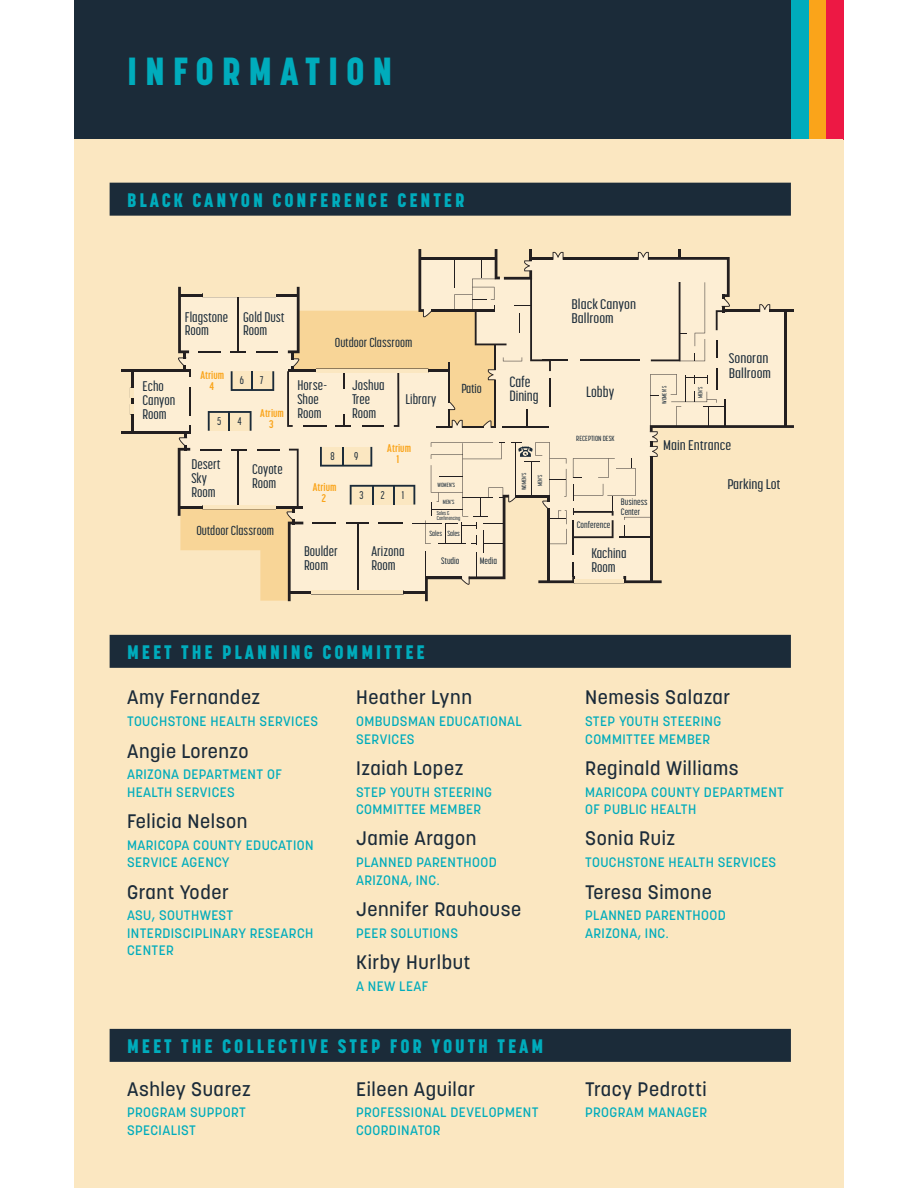
<style>
.page{position:relative;width:918px;height:1188px;background:#fff}
.page>*{position:absolute;margin:0;border:0;box-sizing:border-box;transform-origin:0 0}
.t1{font:800 38.85px "Korolev Condensed";letter-spacing:.2em;color:#00acbc}
.t2{font:500 19.35px "Korolev";letter-spacing:.03em;color:#1b2b39}
.t3{font:800 19.35px "Korolev Condensed";letter-spacing:.15em;color:#00acbc}
.t4{font:500 14.85px/13.8px "Korolev Compressed";color:#1b2b39;scale:1.1 1}
.t5{font:500 13.95px/14px "Korolev Compressed";color:#1b2b39;scale:1.1 1}
.t6{font:500 13.95px/14.9px "Korolev Compressed";color:#1b2b39;scale:1.2 1}
.t7{font:500 13.65px/17.4px "Korolev";letter-spacing:.03em;color:#00acbc}
.t8{font:500 12.9px "Korolev Compressed";color:#1b2b39;scale:1.1 1}
.t9{font:700 11.1px/11.1px "Korolev Compressed";color:#faa41a;text-align:center;scale:1.1 1}
.t10{font:500 11.1px "Korolev Compressed";color:#1b2b39}
.t11{font:500 9.3px "Korolev Compressed";color:#1b2b39;scale:1.1 1}
.t12{font:500 7.35px "Korolev Compressed";color:#1b2b39;scale:1.1 1}
.t13{font:500 6px "Korolev Compressed";color:#1b2b39;scale:1.1 1}
.t14{font:500 5.55px "Korolev Compressed";color:#1b2b39;scale:1.1 1}
</style>
<div class="page">
<div style="left:75px;top:0;width:768px;height:140px;background:#1b2b39"></div>
<div style="left:826px;top:0;width:17px;height:140px;background:#ed1844"></div>
<div style="left:808px;top:0;width:18px;height:140px;background:#faa41a"></div>
<div style="left:791px;top:0;width:17px;height:140px;background:#00acbc"></div>
<div style="left:75px;top:140px;width:768px;height:1048px;background:#fbe7c1"></div>
<svg style="left:133px;top:372px;width:45px;height:144px"></svg>
<hr style="left:121px;top:369px;width:69px;height:3px;background:#231f20">
<hr style="left:121px;top:431px;width:69px;height:3px;background:#231f20">
<hr style="left:131px;top:370px;width:2px;height:62px;background:#231f20">
<hr style="left:130px;top:388px;width:4px;height:10px;background:#fbe7c1">
<hr style="left:130px;top:404px;width:4px;height:10px;background:#fbe7c1">
<svg style="left:178px;top:249px;width:616px;height:352px"></svg>
<div style="left:110px;top:635px;width:681px;height:33px;background:#1b2b39"></div>
<div style="left:110px;top:1029px;width:681px;height:33px;background:#1b2b39"></div>
<div style="left:110px;top:183px;width:681px;height:33px;background:#1b2b39"></div>
<h1 class="t1" style="left:127px;top:49px;width:267px">INFORMATION</h1>
<h2 class="t3" style="left:127px;top:189px;width:339px">BLACK CANYON CONFERENCE CENTER</h2>
<p class="t5" style="left:143px;top:380px;width:31px">Echo<br>Canyon<br>Room</p>
<p class="t6" style="left:572px;top:297px;width:55px">Black Canyon</p>
<p class="t5" style="left:185px;top:311px;width:41px">Flagstone</p>
<p class="t6" style="left:572px;top:312px;width:37px">Ballroom</p>
<p class="t5" style="left:185px;top:325px;width:23px">Room</p>
<p class="t5" style="left:243px;top:311px;width:39px">Gold Dust<br>Room</p>
<p class="t8" style="left:335px;top:337px;width:72px">Outdoor Classroom</p>
<p class="t9" style="left:200px;top:369px;width:23px">Atrium<br>4</p>
<p class="t10" style="left:240px;top:376px;width:6px">6</p>
<p class="t10" style="left:260px;top:376px;width:5px">7</p>
<p class="t10" style="left:217px;top:416px;width:6px">5</p>
<p class="t10" style="left:238px;top:416px;width:6px">4</p>
<p class="t9" style="left:260px;top:408px;width:23px">Atrium<br>3</p>
<p class="t5" style="left:191px;top:458px;width:28px">Desert<br>Sky<br>Room</p>
<p class="t5" style="left:252px;top:463px;width:29px">Coyote<br>Room</p>
<p class="t8" style="left:196px;top:525px;width:72px">Outdoor Classroom</p>
<p class="t5" style="left:297px;top:379px;width:28px">Horse-<br>Shoe<br>Room</p>
<p class="t5" style="left:352px;top:379px;width:31px">Joshua<br>Tree<br>Room</p>
<p class="t5" style="left:406px;top:393px;width:30px">Library</p>
<p class="t10" style="left:331px;top:451px;width:6px">8</p>
<p class="t10" style="left:354px;top:451px;width:6px">9</p>
<p class="t9" style="left:387px;top:443px;width:23px">Atrium<br>1</p>
<p class="t8" style="left:461px;top:384px;width:20px">Patio</p>
<p class="t4" style="left:509px;top:376px;width:28px">Cafe<br>Dining</p>
<p class="t4" style="left:586px;top:386px;width:27px">Lobby</p>
<p class="t12" style="left:576px;top:436px;width:36px">RECEPTION DESK</p>
<p class="t9" style="left:313px;top:482px;width:23px">Atrium<br>2</p>
<p class="t5" style="left:304px;top:545px;width:32px">Boulder<br>Room</p>
<p class="t10" style="left:360px;top:491px;width:6px">3</p>
<p class="t10" style="left:381px;top:491px;width:6px">2</p>
<p class="t10" style="left:402px;top:491px;width:4px">1</p>
<p class="t5" style="left:372px;top:545px;width:32px">Arizona<br>Room</p>
<p class="t13" style="left:437px;top:482px;width:18px">WOMEN’S</p>
<p class="t13" style="left:522px;top:490px;width:18px;rotate:-90deg">WOMEN’S</p>
<p class="t13" style="left:538px;top:486px;width:12px;rotate:-90deg">MEN’S</p>
<p class="t13" style="left:443px;top:499px;width:12px">MEN’S</p>
<p class="t11" style="left:621px;top:498px;width:26px">Business</p>
<p class="t14" style="left:437px;top:511px;width:13px">Sales &amp;</p>
<p class="t11" style="left:621px;top:507px;width:19px">Center</p>
<p class="t14" style="left:437px;top:516px;width:23px">Conferencing</p>
<p class="t12" style="left:430px;top:531px;width:29px">Sales Sales</p>
<p class="t11" style="left:441px;top:557px;width:18px">Studio</p>
<p class="t11" style="left:480px;top:557px;width:17px">Media</p>
<p class="t11" style="left:577px;top:521px;width:32px">Conference</p>
<p class="t5" style="left:591px;top:547px;width:33px">Kachina<br>Room</p>
<p class="t13" style="left:662px;top:404px;width:18px;rotate:-90deg">WOMEN’S</p>
<p class="t13" style="left:698px;top:398px;width:12px;rotate:-90deg">MEN’S</p>
<p class="t6" style="left:729px;top:352px;width:37px">Sonoran<br>Ballroom</p>
<p class="t6" style="left:663px;top:438px;width:58px">Main Entrance</p>
<p class="t6" style="left:727px;top:477px;width:46px">Parking Lot</p>
<h2 class="t3" style="left:127px;top:641px;width:299px">MEET THE PLANNING COMMITTEE</h2>
<h2 class="t2" style="left:127px;top:690px;width:135px">Amy Fernandez</h2>
<p class="t7" style="left:127px;top:714px;width:193px">TOUCHSTONE HEALTH SERVICES</p>
<h2 class="t2" style="left:127px;top:743px;width:123px">Angie Lorenzo</h2>
<p class="t7" style="left:127px;top:767px;width:156px">ARIZONA DEPARTMENT OF<br>HEALTH SERVICES</p>
<h2 class="t2" style="left:127px;top:813px;width:122px">Felicia Nelson</h2>
<p class="t7" style="left:127px;top:837px;width:188px">MARICOPA COUNTY EDUCATION<br>SERVICE AGENCY</p>
<h2 class="t2" style="left:127px;top:884px;width:103px">Grant Yoder</h2>
<p class="t7" style="left:127px;top:908px;width:188px">ASU, SOUTHWEST<br>INTERDISCIPLINARY RESEARCH<br>CENTER</p>
<h2 class="t2" style="left:356px;top:690px;width:117px">Heather Lynn</h2>
<p class="t7" style="left:356px;top:714px;width:167px">OMBUDSMAN EDUCATIONAL<br>SERVICES</p>
<h2 class="t2" style="left:356px;top:760px;width:109px">Izaiah Lopez</h2>
<p class="t7" style="left:356px;top:784px;width:138px">STEP YOUTH STEERING<br>COMMITTEE MEMBER</p>
<h2 class="t2" style="left:356px;top:831px;width:122px">Jamie Aragon</h2>
<p class="t7" style="left:356px;top:855px;width:142px">PLANNED PARENTHOOD<br>ARIZONA, INC.</p>
<h2 class="t2" style="left:356px;top:901px;width:167px">Jennifer Rauhouse</h2>
<p class="t7" style="left:356px;top:925px;width:103px">PEER SOLUTIONS</p>
<h2 class="t2" style="left:356px;top:954px;width:116px">Kirby Hurlbut</h2>
<p class="t7" style="left:356px;top:978px;width:74px">A NEW LEAF</p>
<h2 class="t2" style="left:585px;top:690px;width:147px">Nemesis Salazar</h2>
<p class="t7" style="left:585px;top:714px;width:138px">STEP YOUTH STEERING<br>COMMITTEE MEMBER</p>
<h2 class="t2" style="left:585px;top:760px;width:155px">Reginald Williams</h2>
<p class="t7" style="left:585px;top:784px;width:200px">MARICOPA COUNTY DEPARTMENT<br>OF PUBLIC HEALTH</p>
<h2 class="t2" style="left:585px;top:831px;width:92px">Sonia Ruiz</h2>
<p class="t7" style="left:585px;top:855px;width:193px">TOUCHSTONE HEALTH SERVICES</p>
<h2 class="t2" style="left:585px;top:884px;width:128px">Teresa Simone</h2>
<p class="t7" style="left:585px;top:908px;width:142px">PLANNED PARENTHOOD<br>ARIZONA, INC.</p>
<h2 class="t3" style="left:127px;top:1035px;width:418px">MEET THE COLLECTIVE STEP FOR YOUTH TEAM</h2>
<h2 class="t2" style="left:127px;top:1081px;width:125px">Ashley Suarez</h2>
<p class="t7" style="left:127px;top:1105px;width:120px">PROGRAM SUPPORT<br>SPECIALIST</p>
<h2 class="t2" style="left:356px;top:1081px;width:121px">Eileen Aguilar</h2>
<p class="t7" style="left:356px;top:1105px;width:184px">PROFESSIONAL DEVELOPMENT<br>COORDINATOR</p>
<h2 class="t2" style="left:585px;top:1081px;width:123px">Tracy Pedrotti</h2>
<p class="t7" style="left:585px;top:1105px;width:124px">PROGRAM MANAGER</p>
</div>
